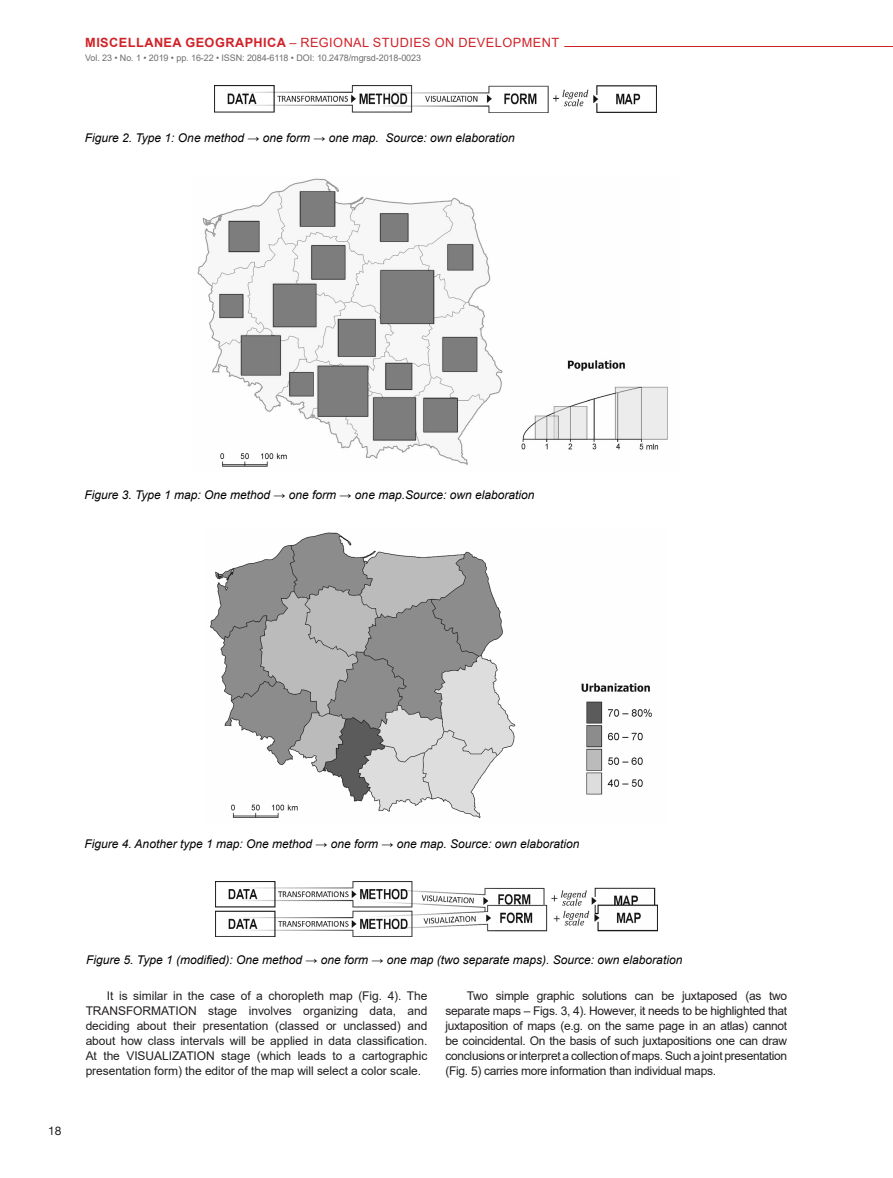
<style>
.page{position:relative;width:893px;height:1178px;background:#fff}
.page>*{position:absolute;margin:0;border:0;box-sizing:border-box;transform-origin:0 0}
.t1{font:12.75px "Arial";letter-spacing:.035em;color:#d1232a}
.Normalny{font:12px/15px "Arial";letter-spacing:-.015em;color:#231f20;text-align:justify}
.Normalny-2{font:italic 12px "Arial";color:#000}
.t2{font:12px "Helvetica Neue";color:#231f20}
.t3{font:9px "Arial";letter-spacing:-.01em;color:#6c6d70}
.s1{font-weight:700}
</style>
<div class="page">
<hr style="left:564px;top:46px;width:329px;height:1px;background:#d1232a">
<img style="left:197px;top:178px;width:471px;height:289px">
<img style="left:210px;top:532px;width:442px;height:287px">
<img style="left:215px;top:86px;width:441px;height:26px">
<img style="left:215px;top:882px;width:443px;height:55px">
<p class="t1" style="left:85px;top:34px;width:475px"><span class="s1">MISCELLANEA GEOGRAPHICA</span> – REGIONAL STUDIES ON DEVELOPMENT</p>
<p class="t3" style="left:85px;top:52px;width:337px">Vol. 23 • No. 1 • 2019 • pp. 16-22 • ISSN: 2084-6118 • DOI: 10.2478/mgrsd-2018-0023</p>
<p class="Normalny-2" style="left:85px;top:130px;width:431px">Figure 2. Type 1: One method → one form → one map. Source: own elaboration</p>
<p class="Normalny-2" style="left:84px;top:487px;width:451px">Figure 3. Type 1 map: One method → one form → one map.Source: own elaboration</p>
<p class="Normalny-2" style="left:84px;top:836px;width:497px">Figure 4. Another type 1 map: One method → one form → one map. Source: own elaboration</p>
<p class="t2" style="left:48px;top:1124px;width:15px">18</p>
<p class="Normalny-2" style="left:86px;top:952px;width:598px">Figure 5. Type 1 (modified): One method → one form → one map (two separate maps). Source: own elaboration</p>
<p class="Normalny" style="left:86px;top:988px;width:343px;text-indent:21px">It is similar in the case of a choropleth map (Fig. 4). The TRANSFORMATION stage involves organizing data, and deciding about their presentation (classed or unclassed) and about how class intervals will be applied in data classification.<br>At the VISUALIZATION stage (which leads to a cartographic presentation form) the editor of the map will select a color scale.</p>
<p class="Normalny" style="left:445px;top:988px;width:343px;text-indent:21px">Two simple graphic solutions can be juxtaposed (as two separate maps – Figs. 3, 4). However, it needs to be highlighted that juxtaposition of maps (e.g. on the same page in an atlas) cannot be coincidental. On the basis of such juxtapositions one can draw conclusions or interpret a collection of maps. Such a joint presentation (Fig. 5) carries more information than individual maps.</p>
</div>
